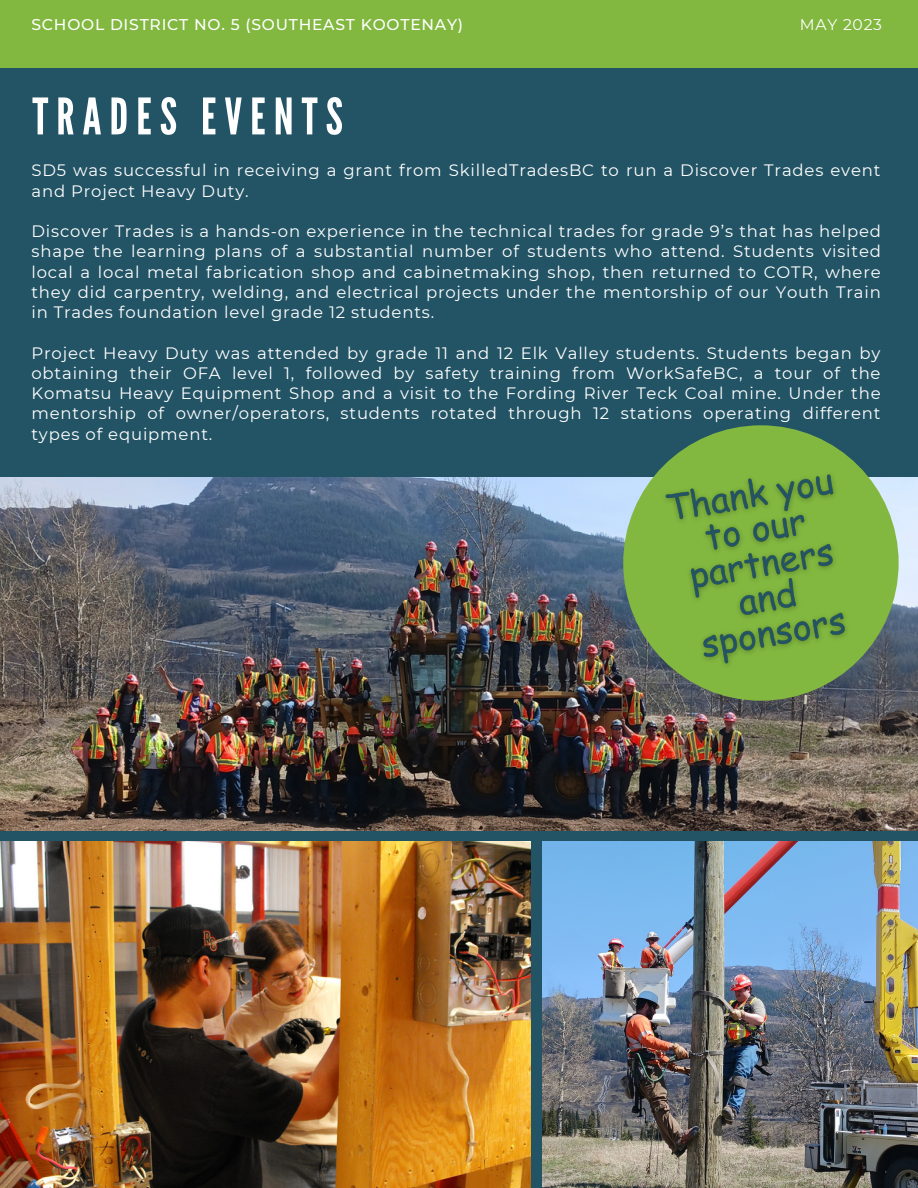
<style>
.page{position:relative;width:918px;height:1188px;background:#235465}
.page>*{position:absolute;margin:0;border:0;box-sizing:border-box;transform-origin:0 0}
.t1{font:50.25px "League Gothic";letter-spacing:.16em;color:#fff}
.t2{font:16.5px/20.2px "Montserrat";letter-spacing:.05em;color:#fff;text-align:justify}
.t3{font:500 15.6px "Montserrat";letter-spacing:.05em;color:#fff}
.t4{font:15.6px "Montserrat";letter-spacing:.05em;color:#fff}
</style>
<div class="page">
<img style="left:0;top:477px;width:918px;height:354px">
<img style="left:0;top:842px;width:531px;height:346px">
<img style="left:542px;top:842px;width:376px;height:346px">
<div style="left:0;top:0;width:918px;height:67px;background:#82b840"></div>
<div style="left:623px;top:425px;width:276px;height:276px;background:#82b840;border-radius:50%"></div>
<img style="left:650px;top:445px;width:221px;height:238px">
<p class="t3" style="left:31px;top:15px;width:433px">SCHOOL DISTRICT NO. 5 (SOUTHEAST KOOTENAY)</p>
<p class="t4" style="left:800px;top:15px;width:84px">MAY 2023</p>
<p class="t1" style="left:32px;top:87px;width:312px">TRADES EVENTS</p>
<p class="t2" style="left:31px;top:160px;width:851px">SD5 was successful in receiving a grant from SkilledTradesBC to run a Discover Trades event and Project Heavy Duty.</p>
<p class="t2" style="left:31px;top:221px;width:851px">Discover Trades is a hands-on experience in the technical trades for grade 9’s that has helped shape the learning plans of a substantial number of students who attend. Students visited local a local metal fabrication shop and cabinetmaking shop, then returned to COTR, where they did carpentry, welding, and electrical projects under the mentorship of our Youth Train in Trades foundation level grade 12 students.</p>
<p class="t2" style="left:31px;top:343px;width:851px">Project Heavy Duty was attended by grade 11 and 12 Elk Valley students. Students began by obtaining their OFA level 1, followed by safety training from WorkSafeBC, a tour of the Komatsu Heavy Equipment Shop and a visit to the Fording River Teck Coal mine. Under the mentorship of owner/operators, students rotated through 12 stations operating different types of equipment.</p>
</div>
